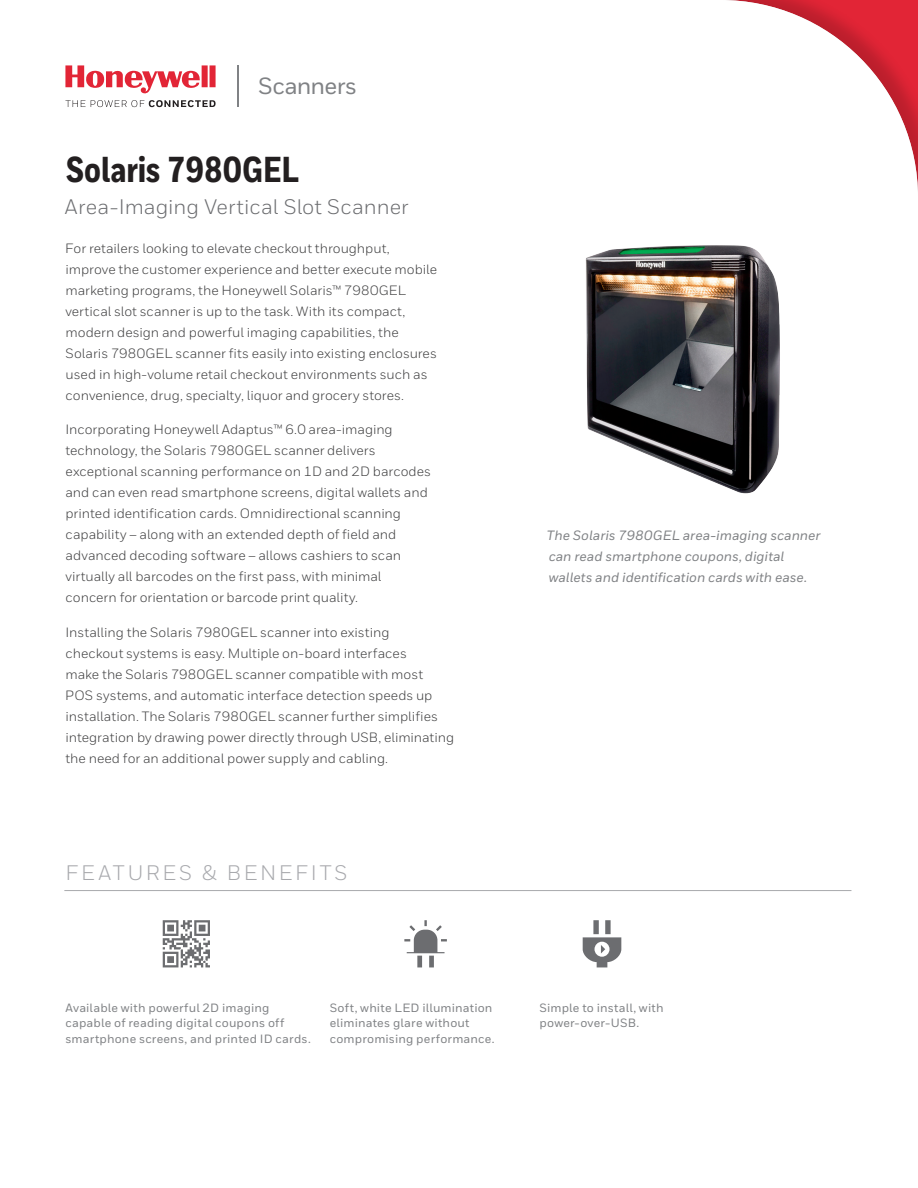
<style>
.page{position:relative;width:918px;height:1188px;background:#fff}
.page>*{position:absolute;margin:0;border:0;box-sizing:border-box;transform-origin:0 0}
.t1{font:800 36px "Honeywell Cond";letter-spacing:-.005em;color:#231f20}
.t2{font:500 23.4px "Honeywell Sans";letter-spacing:-.03em;color:#808285}
.t3{font:21px "Honeywell Sans";letter-spacing:.005em;color:#6c6d70}
.t4{font:21px "Honeywell Sans";letter-spacing:.13em;color:#a8a9ad}
.t5{font:13.5px/21px "Honeywell Sans";color:#3e3e3f}
.t6{font:italic 500 13.5px/21px "Honeywell Sans";color:#808285}
.t7{font:500 12px/15.8px "Honeywell Sans";letter-spacing:.015em;color:#808285}
</style>
<div class="page">
<hr style="left:237px;top:65px;width:2px;height:42px;background:#808285">
<svg style="left:65px;top:65px;width:151px;height:29px"></svg>
<svg style="left:65px;top:100px;width:151px;height:7px"></svg>
<img style="left:585px;top:245px;width:195px;height:249px">
<hr style="left:64px;top:890px;width:787px;height:1px;background:#a8a9ad">
<svg style="left:163px;top:920px;width:47px;height:47px"></svg>
<svg style="left:404px;top:920px;width:43px;height:47px"></svg>
<svg style="left:583px;top:920px;width:38px;height:47px"></svg>
<h2 class="t2" style="left:258px;top:72px;width:101px">Scanners</h2>
<h1 class="t1" style="left:66px;top:147px;width:234px">Solaris 7980GEL</h1>
<h3 class="t3" style="left:65px;top:194px;width:345px">Area-Imaging Vertical Slot Scanner</h3>
<p class="t5" style="left:65px;top:238px;width:373px">For retailers looking to elevate checkout throughput, improve the customer experience and better execute mobile marketing programs, the Honeywell Solaris™ 7980GEL vertical slot scanner is up to the task. With its compact, modern design and powerful imaging capabilities, the Solaris 7980GEL scanner fits easily into existing enclosures used in high-volume retail checkout environments such as convenience, drug, specialty, liquor and grocery stores.</p>
<p class="t5" style="left:65px;top:419px;width:367px">Incorporating Honeywell Adaptus™ 6.0 area-imaging technology, the Solaris 7980GEL scanner delivers exceptional scanning performance on 1D and 2D barcodes and can even read smartphone screens, digital wallets and printed identification cards. Omnidirectional scanning capability – along with an extended depth of field and advanced decoding software – allows cashiers to scan virtually all barcodes on the first pass, with minimal concern for orientation or barcode print quality.</p>
<p class="t5" style="left:65px;top:622px;width:391px">Installing the Solaris 7980GEL scanner into existing<br>checkout systems is easy. Multiple on-board interfaces<br>make the Solaris 7980GEL scanner compatible with most POS systems, and automatic interface detection speeds up installation. The Solaris 7980GEL scanner further simplifies integration by drawing power directly through USB, eliminating the need for an additional power supply and cabling.</p>
<h3 class="t4" style="left:65px;top:860px;width:284px">FEATURES &amp; BENEFITS</h3>
<p class="t6" style="left:547px;top:525px;width:275px">The Solaris 7980GEL area-imaging scanner can read smartphone coupons, digital wallets and identification cards with ease.</p>
<p class="t7" style="left:65px;top:1000px;width:247px">Available with powerful 2D imaging capable of reading digital coupons off smartphone screens, and printed ID cards.</p>
<p class="t7" style="left:330px;top:1000px;width:166px">Soft, white LED illumination eliminates glare without compromising performance.</p>
<p class="t7" style="left:540px;top:1000px;width:126px">Simple to install, with power-over-USB.</p>
</div>
